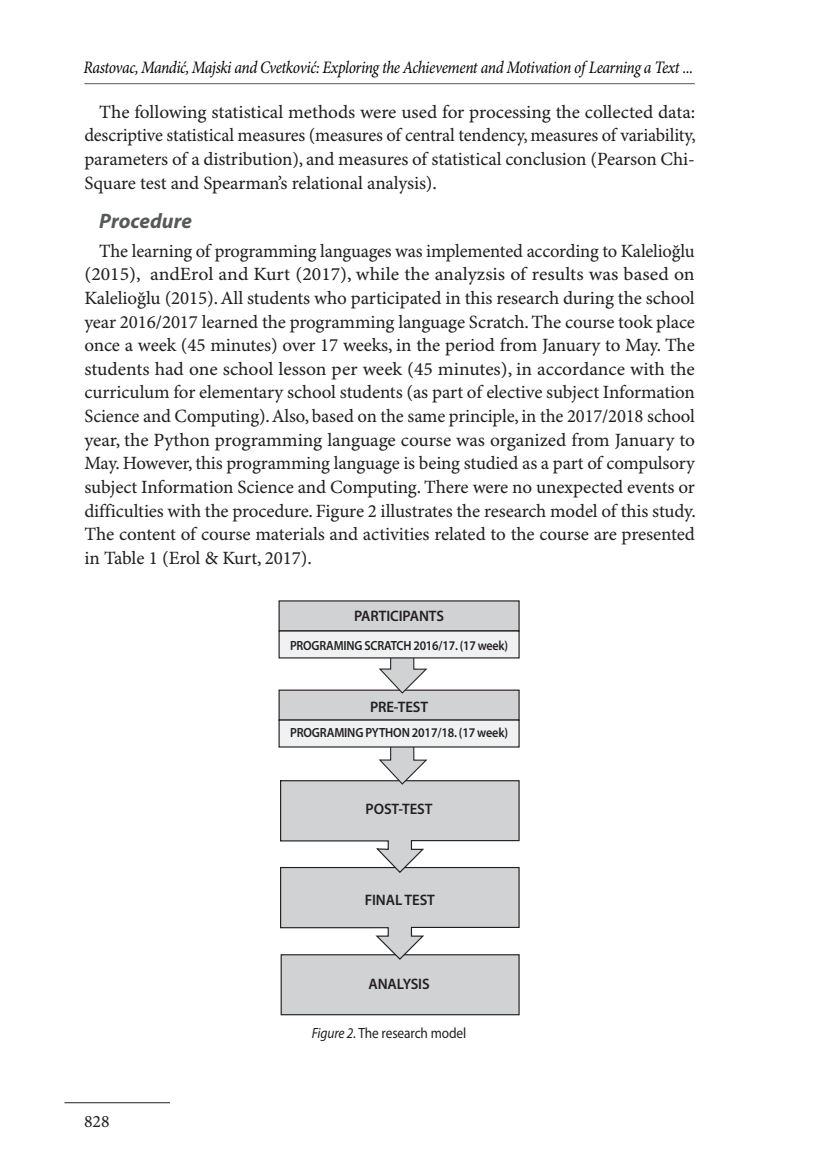
<style>
.page{position:relative;width:819px;height:1166px;background:#fff}
.page>*{position:absolute;margin:0;border:0;box-sizing:border-box;transform-origin:0 0}
.t1{font:italic 700 21px "Myriad Pro";color:#57585a}
.t2{font:18.72px/23.6px "Minion Pro Capt";letter-spacing:-.01em;color:#231f20;text-align:justify}
.t3{font:italic 17.5px "Minion Pro";letter-spacing:-.03em;color:#040503;scale:.89 1}
.t4{font:17.5px "Minion Pro Capt";color:#231f20}
.t5{font:600 15.22px "Myriad Pro";letter-spacing:-.005em;color:#231f20}
.t6{font:14.88px "Myriad Pro";letter-spacing:-.005em;color:#231f20;scale:.9 1}
.t7{font:600 13.3px "Myriad Pro";letter-spacing:-.015em;color:#231f20;scale:.91 1}
.t8{font:600 13.3px "Myriad Pro";letter-spacing:-.015em;color:#231f20;scale:.92 1}
.s1{font-style:italic}
</style>
<div class="page">
<hr style="left:84px;top:83px;width:610px;height:1px;background:#57585a">
<hr style="left:64px;top:1102px;width:106px;height:1px;background:#231f20">
<div style="left:281px;top:955px;width:238px;height:60px;background:#d1d2d4"></div>
<div style="left:280px;top:954px;width:239px;height:61px;border:1px solid #231f20"></div>
<svg style="left:279px;top:743px;width:241px;height:218px"></svg>
<div style="left:279px;top:690px;width:240px;height:30px;background:#d1d2d4"></div>
<div style="left:278px;top:689px;width:241px;height:32px;border:1px solid #231f20"></div>
<div style="left:279px;top:720px;width:240px;height:27px;background:#f0f1f2"></div>
<div style="left:278px;top:719px;width:241px;height:28px;border:1px solid #231f20"></div>
<svg style="left:377px;top:658px;width:51px;height:36px"></svg>
<div style="left:279px;top:601px;width:240px;height:30px;background:#d1d2d4"></div>
<div style="left:279px;top:631px;width:240px;height:27px;background:#f0f1f2"></div>
<div style="left:278px;top:630px;width:241px;height:28px;border:1px solid #231f20"></div>
<p class="t3" style="left:83px;top:57px;width:686px">Rastovac, Mandić, Majski and Cvetković: Exploring the Achievement and Motivation of Learning a Text ...</p>
<p class="t2" style="left:84px;top:101px;width:613px;text-indent:15px">The following statistical methods were used for processing the collected data: descriptive statistical measures (measures of central tendency, measures of variability, parameters of a distribution), and measures of statistical conclusion (Pearson Chi-Square test and Spearman’s relational analysis).</p>
<p class="t1" style="left:99px;top:209px;width:94px">Procedure</p>
<p class="t2" style="left:84px;top:240px;width:613px;text-indent:15px">The learning of programming languages was implemented according to Kalelioğlu (2015), andErol and Kurt (2017), while the analyzsis of results was based on Kalelioğlu (2015). All students who participated in this research during the school year 2016/2017 learned the programming language Scratch. The course took place once a week (45 minutes) over 17 weeks, in the period from January to May. The students had one school lesson per week (45 minutes), in accordance with the curriculum for elementary school students (as part of elective subject Information Science and Computing). Also, based on the same principle, in the 2017/2018 school year, the Python programming language course was organized from January to May. However, this programming language is being studied as a part of compulsory subject Information Science and Computing. There were no unexpected events or difficulties with the procedure. Figure 2 illustrates the research model of this study.<br>The content of course materials and activities related to the course are presented in Table 1 (Erol &amp; Kurt, 2017).</p>
<p class="t5" style="left:354px;top:608px;width:91px">PARTICIPANTS</p>
<p class="t7" style="left:290px;top:638px;width:241px">PROGRAMING SCRATCH 2016/17. (17 week)</p>
<p class="t5" style="left:370px;top:698px;width:60px">PRE-TEST</p>
<p class="t8" style="left:290px;top:725px;width:238px">PROGRAMING PYTHON 2017/18. (17 week)</p>
<p class="t5" style="left:365px;top:801px;width:68px">POST-TEST</p>
<p class="t5" style="left:364px;top:891px;width:72px">FINAL TEST</p>
<p class="t5" style="left:368px;top:976px;width:63px">ANALYSIS</p>
<p class="t4" style="left:84px;top:1110px;width:27px">828</p>
<p class="t6" style="left:312px;top:1025px;width:173px"><span class="s1">Figure 2.</span> The research model</p>
</div>
